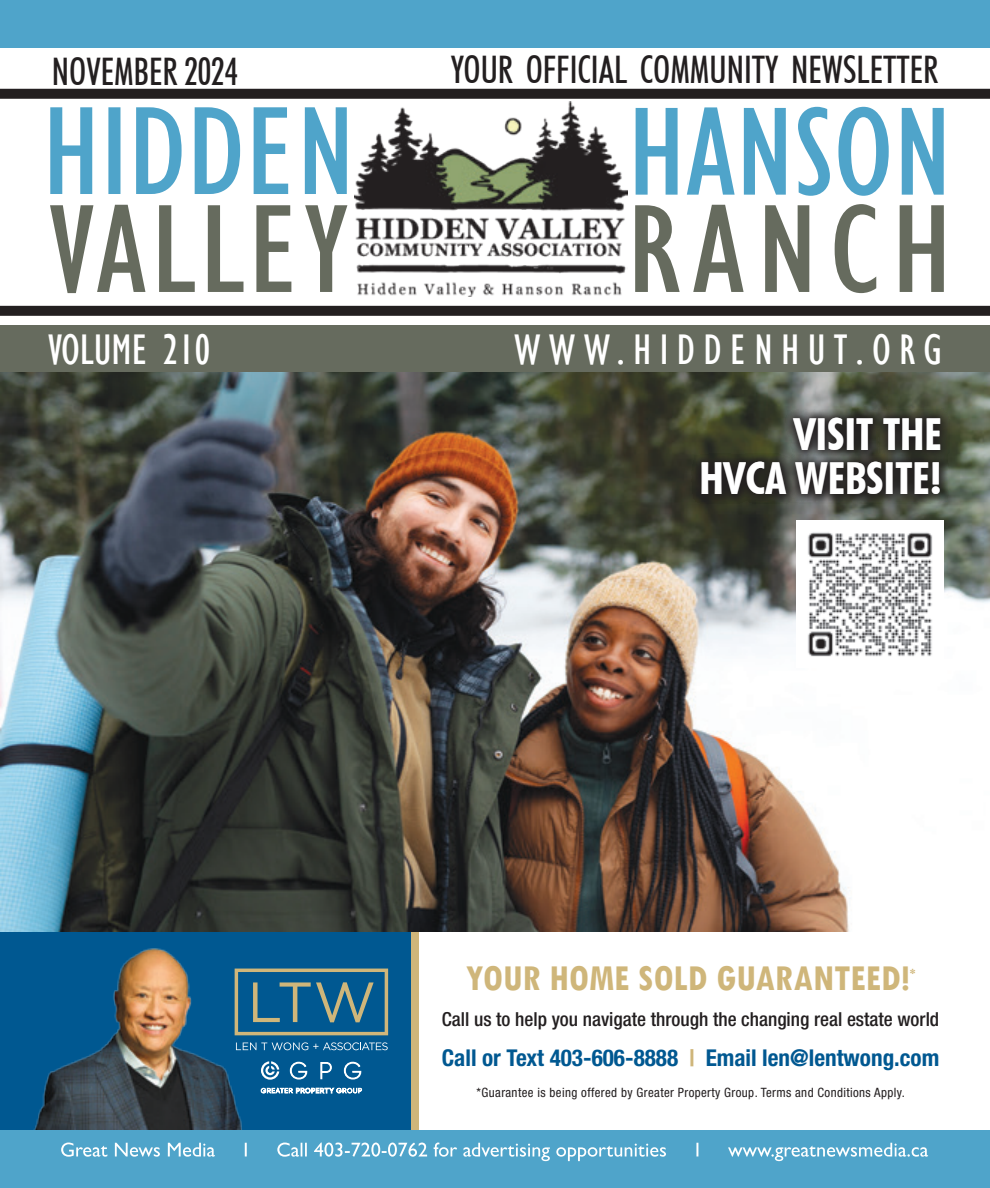
<style>
.page{position:relative;width:990px;height:1188px;background:#fff}
.page>*{position:absolute;margin:0;border:0;box-sizing:border-box;transform-origin:0 0}
.t1{font:700 condensed 44px/44px "Futura BT";color:#fff;text-align:right}
.t2{font:condensed 44px "Gill Sans";letter-spacing:.19em;color:#fff}
.t3{font:condensed 44px "Gill Sans";color:#fff}
.t4{font:700 condensed 38.6px "Tw Cen";letter-spacing:.005em;color:#cfb67a}
.t5{font:500 condensed 38px "Futura BT";color:#231f20;scale:.92 1}
.t6{font:700 condensed 23.2px "Helvetica Neue LT Std";color:#005891}
.t7{font:500 condensed 19.4px "Helvetica Neue LT Std";color:#231f20}
.t8{font:condensed 12.8px "Helvetica Neue LT Std";letter-spacing:.03em;color:#231f20}
.s1{color:#cfb67a}
</style>
<div class="page">
<img style="left:0;top:372px;width:990px;height:560px">
<div style="left:0;top:0;width:990px;height:115px;background:#4fa4ca"></div>
<div style="left:0;top:1130px;width:990px;height:58px;background:#4fa4ca"></div>
<svg style="left:61px;top:1143px;width:867px;height:18px"></svg>
<div style="left:0;top:48px;width:990px;height:280px;background:#fff"></div>
<div style="left:0;top:89px;width:990px;height:10px;background:#231f20"></div>
<div style="left:0;top:306px;width:990px;height:10px;background:#231f20"></div>
<div style="left:0;top:325px;width:990px;height:47px;background:#666b5e"></div>
<svg style="left:50px;top:107px;width:297px;height:87px"></svg>
<svg style="left:636px;top:107px;width:308px;height:89px"></svg>
<svg style="left:50px;top:205px;width:297px;height:88px"></svg>
<svg style="left:635px;top:204px;width:309px;height:89px"></svg>
<img style="left:354px;top:102px;width:273px;height:194px">
<img style="left:797px;top:521px;width:147px;height:146px">
<div style="left:0;top:932px;width:411px;height:198px;background:#005891"></div>
<img style="left:33px;top:948px;width:232px;height:182px">
<svg style="left:290px;top:1062px;width:17px;height:18px"></svg>
<svg style="left:320px;top:1062px;width:12px;height:17px"></svg>
<svg style="left:344px;top:1062px;width:17px;height:18px"></svg>
<svg style="left:261px;top:1087px;width:101px;height:7px"></svg>
<svg style="left:261px;top:1061px;width:18px;height:19px"></svg>
<svg style="left:236px;top:1042px;width:152px;height:8px"></svg>
<svg style="left:235px;top:969px;width:153px;height:66px"></svg>
<div style="left:411px;top:932px;width:8px;height:198px;background:#cfb67a"></div>
<svg style="left:691px;top:408px;width:259px;height:96px;background:#36372f"></svg>
<p class="t5" style="left:52px;top:48px;width:204px">NOVEMBER 2024</p>
<p class="t5" style="left:451px;top:47px;width:532px">YOUR OFFICIAL COMMUNITY NEWSLETTER</p>
<p class="t3" style="left:48px;top:323px;width:164px">VOLUME 210</p>
<p class="t2" style="left:514px;top:323px;width:429px">WWW.HIDDENHUT.ORG</p>
<p class="t1" style="left:700px;top:412px;width:244px">VISIT THE<br>HVCA WEBSITE!</p>
<p class="t4" style="left:466px;top:955px;width:451px">YOUR HOME SOLD GUARANTEED!<sup>*</sup></p>
<p class="t7" style="left:442px;top:1007px;width:499px">Call us to help you navigate through the changing real estate world</p>
<p class="t6" style="left:442px;top:1044px;width:499px">Call or Text 403-606-8888 <span class="s1">|</span> Email len@lentwong.com</p>
<p class="t8" style="left:477px;top:1085px;width:430px">*Guarantee is being offered by Greater Property Group. Terms and Conditions Apply.</p>
</div>
